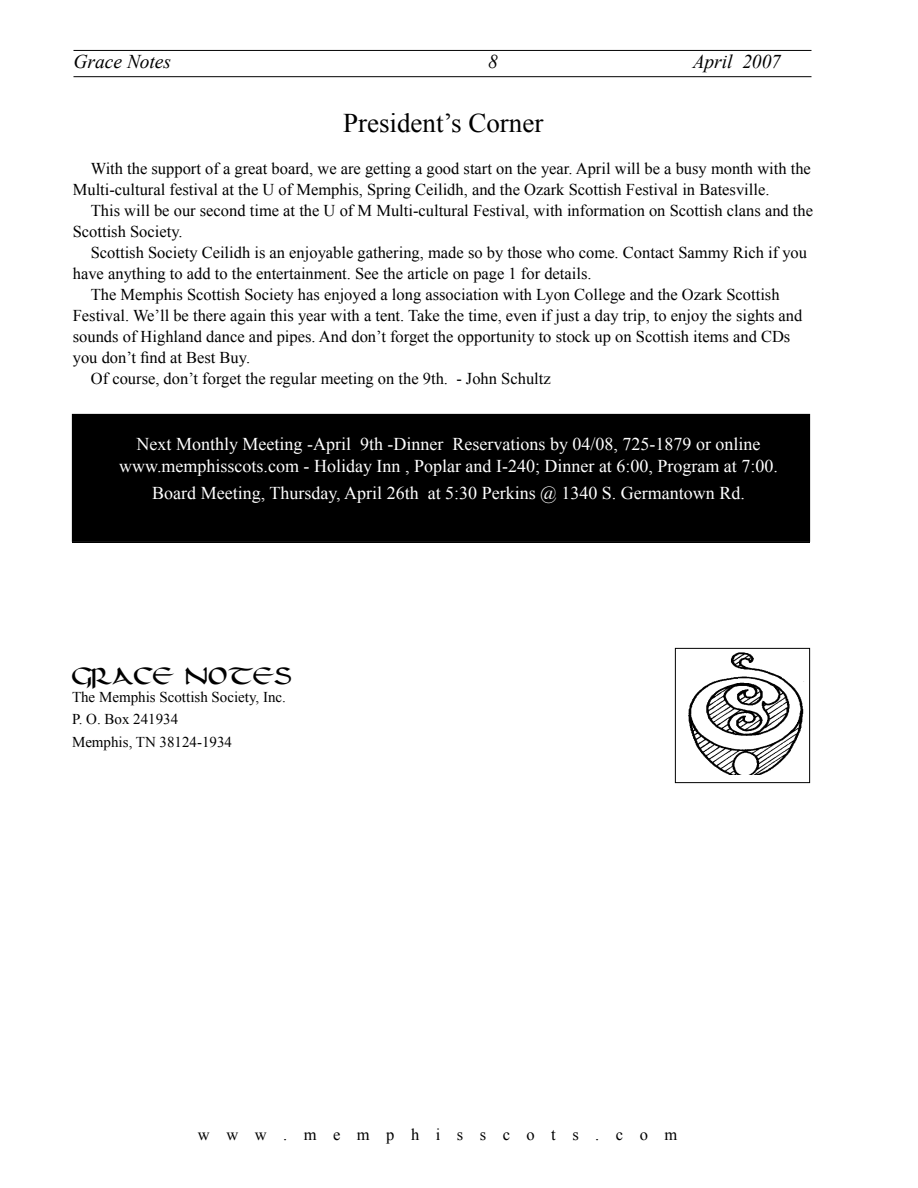
<style>
.page{position:relative;width:918px;height:1188px;background:#fff}
.page>*{position:absolute;margin:0;border:0;box-sizing:border-box;transform-origin:0 0}
.t1{font:500 31.5px "Feather Quill";color:#000}
.t2{font:27px "Times New Roman";color:#000}
.t3{font:italic 19.5px "Times New Roman";letter-spacing:-.005em;color:#000}
.t4{font:18px/22.5px "Times New Roman";color:#fff;text-align:center}
.t5{font:16.5px/21px "Times New Roman";color:#000}
.t6{font:16.5px "Times New Roman";letter-spacing:1em;color:#000}
.t7{font:15px/22.5px "Times New Roman";color:#000}
</style>
<div class="page">
<hr style="left:74px;top:50px;width:738px;height:1px;background:#000">
<hr style="left:74px;top:76px;width:738px;height:1px;background:#000">
<div style="left:72px;top:414px;width:738px;height:127px;background:#000"></div>
<div style="left:72px;top:414px;width:738px;height:128px;border:1px solid #000"></div>
<hr style="left:72px;top:542px;width:738px;height:1px;background:#000">
<img style="left:675px;top:648px;width:135px;height:127px">
<p class="t3" style="left:74px;top:48px;width:99px">Grace Notes</p>
<p class="t3" style="left:693px;top:48px;width:90px">April 2007</p>
<h2 class="t2" style="left:343px;top:105px;width:202px">President’s Corner</h2>
<p class="t5" style="left:73px;top:158px;width:740px;text-indent:18px">With the support of a great board, we are getting a good start on the year. April will be a busy month with the<br>Multi-cultural festival at the U of Memphis, Spring Ceilidh, and the Ozark Scottish Festival in Batesville.</p>
<p class="t5" style="left:73px;top:200px;width:742px;text-indent:18px">This will be our second time at the U of M Multi-cultural Festival, with information on Scottish clans and the<br>Scottish Society.</p>
<p class="t5" style="left:91px;top:242px;width:718px">Scottish Society Ceilidh is an enjoyable gathering, made so by those who come. Contact Sammy Rich if you</p>
<p class="t5" style="left:73px;top:263px;width:520px">have anything to add to the entertainment. See the article on page 1 for details.</p>
<p class="t5" style="left:91px;top:284px;width:690px">The Memphis Scottish Society has enjoyed a long association with Lyon College and the Ozark Scottish</p>
<p class="t5" style="left:73px;top:305px;width:731px">Festival. We’ll be there again this year with a tent. Take the time, even if just a day trip, to enjoy the sights and</p>
<p class="t5" style="left:73px;top:326px;width:719px">sounds of Highland dance and pipes. And don’t forget the opportunity to stock up on Scottish items and CDs</p>
<p class="t5" style="left:73px;top:347px;width:179px">you don’t find at Best Buy.</p>
<p class="t5" style="left:91px;top:368px;width:461px">Of course, don’t forget the regular meeting on the 9th. - John Schultz</p>
<p class="t4" style="left:119px;top:432px;width:660px">Next Monthly Meeting -April 9th -Dinner Reservations by 04/08, 725-1879 or online www.memphisscots.com - Holiday Inn , Poplar and I-240; Dinner at 6:00, Program at 7:00.</p>
<p class="t4" style="left:152px;top:482px;width:594px">Board Meeting, Thursday, April 26th at 5:30 Perkins @ 1340 S. Germantown Rd.</p>
<h1 class="t1" style="left:72px;top:664px;width:221px">GRACE NOTES</h1>
<p class="t7" style="left:72px;top:685px;width:216px">The Memphis Scottish Society, Inc.<br>P. O. Box 241934<br>Memphis, TN 38124-1934</p>
<p class="t6" style="left:198px;top:1124px;width:481px">www.memphisscots.com</p>
</div>
